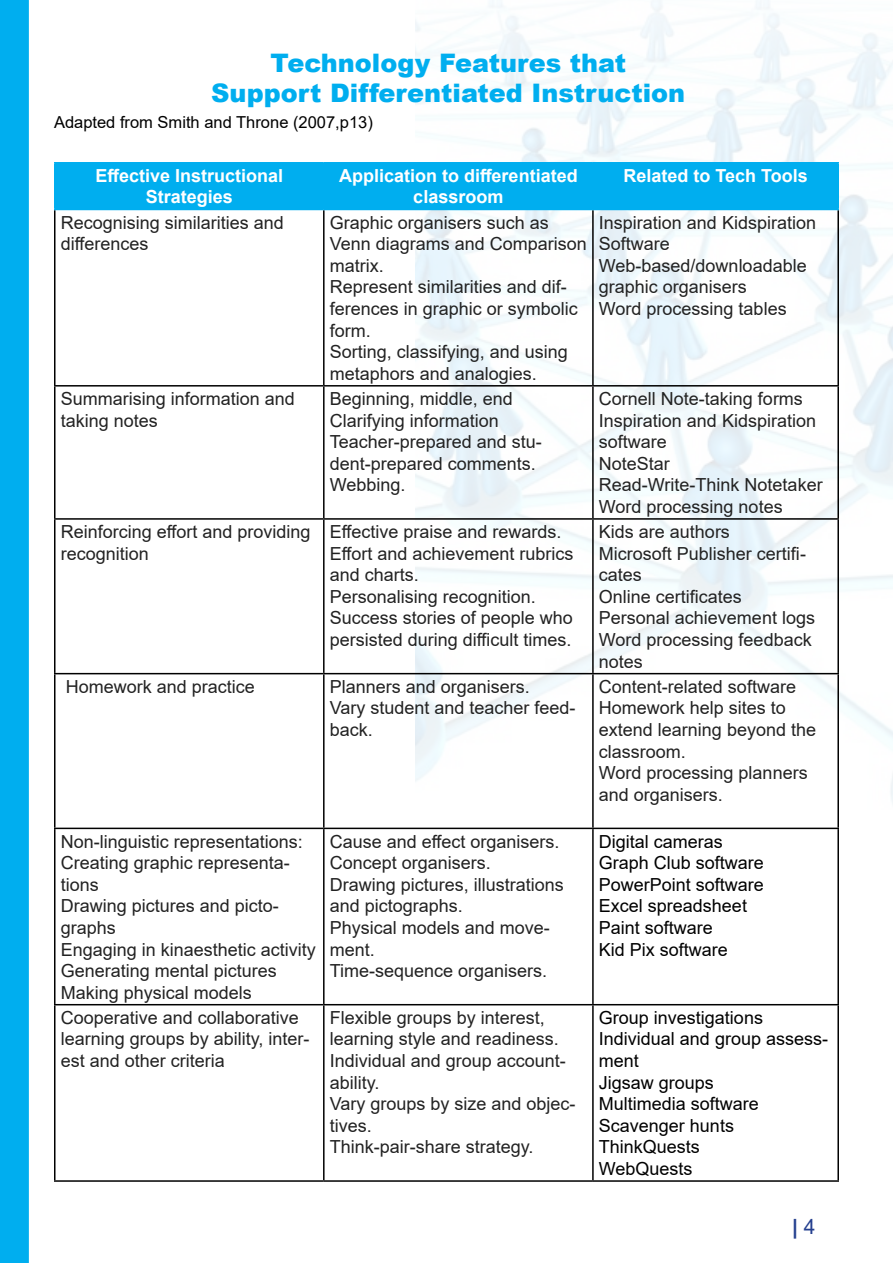
<style>
.page{position:relative;width:893px;height:1263px;background:#fff}
.page>*{position:absolute;margin:0;border:0;box-sizing:border-box;transform-origin:0 0}
.t1{font:900 25.5px/30px "Arial";color:#00aeef;text-align:center}
.t2{font:700 21px "Arial";color:#25408f}
.t3{font:18px/21.6px "Arial";color:#222}
.t4{font:18px/21.6px "Arial";color:#000}
.t5{font:700 18px/21.6px "Arial";color:#fff;text-align:center}
.t6{font:16.5px "Arial";color:#000}
.s1{font-weight:400}
</style>
<div class="page">
<div style="left:0;top:0;width:29px;height:1263px;background:#00aeef;border:2px solid #00aeef"></div>
<div style="left:56px;top:164px;width:781px;height:45px;background:#00aeef"></div>
<hr style="left:54px;top:210px;width:2px;height:175px;background:#000">
<hr style="left:323px;top:210px;width:2px;height:175px;background:#000">
<hr style="left:592px;top:210px;width:2px;height:175px;background:#000">
<hr style="left:837px;top:210px;width:2px;height:175px;background:#000">
<hr style="left:54px;top:385px;width:270px;height:2px;background:#000">
<hr style="left:54px;top:387px;width:2px;height:131px;background:#000">
<hr style="left:324px;top:385px;width:269px;height:2px;background:#000">
<hr style="left:323px;top:387px;width:2px;height:131px;background:#000">
<hr style="left:593px;top:385px;width:246px;height:2px;background:#000">
<hr style="left:592px;top:387px;width:2px;height:131px;background:#000">
<hr style="left:837px;top:387px;width:2px;height:131px;background:#000">
<hr style="left:54px;top:518px;width:270px;height:2px;background:#000">
<hr style="left:54px;top:520px;width:2px;height:153px;background:#000">
<hr style="left:324px;top:518px;width:269px;height:2px;background:#000">
<hr style="left:323px;top:520px;width:2px;height:153px;background:#000">
<hr style="left:593px;top:518px;width:246px;height:2px;background:#000">
<hr style="left:592px;top:520px;width:2px;height:153px;background:#000">
<hr style="left:837px;top:520px;width:2px;height:153px;background:#000">
<hr style="left:54px;top:673px;width:270px;height:1px;background:#000">
<hr style="left:54px;top:674px;width:2px;height:154px;background:#000">
<hr style="left:324px;top:673px;width:269px;height:1px;background:#000">
<hr style="left:323px;top:674px;width:2px;height:154px;background:#000">
<hr style="left:593px;top:673px;width:246px;height:1px;background:#000">
<hr style="left:592px;top:674px;width:2px;height:154px;background:#000">
<hr style="left:837px;top:674px;width:2px;height:154px;background:#000">
<hr style="left:54px;top:828px;width:270px;height:1px;background:#000">
<hr style="left:54px;top:829px;width:2px;height:175px;background:#000">
<hr style="left:324px;top:828px;width:269px;height:1px;background:#000">
<hr style="left:323px;top:829px;width:2px;height:175px;background:#000">
<hr style="left:593px;top:828px;width:246px;height:1px;background:#000">
<hr style="left:592px;top:829px;width:2px;height:175px;background:#000">
<hr style="left:837px;top:829px;width:2px;height:175px;background:#000">
<hr style="left:54px;top:1004px;width:270px;height:1px;background:#000">
<hr style="left:54px;top:1005px;width:2px;height:175px;background:#000">
<hr style="left:324px;top:1004px;width:269px;height:1px;background:#000">
<hr style="left:323px;top:1005px;width:2px;height:175px;background:#000">
<hr style="left:593px;top:1004px;width:246px;height:1px;background:#000">
<hr style="left:592px;top:1005px;width:2px;height:175px;background:#000">
<hr style="left:837px;top:1005px;width:2px;height:175px;background:#000">
<hr style="left:54px;top:1180px;width:270px;height:2px;background:#000">
<hr style="left:324px;top:1180px;width:269px;height:2px;background:#000">
<hr style="left:593px;top:1180px;width:246px;height:2px;background:#000">
<hr style="left:54px;top:162px;width:270px;height:2px;background:#00aeef">
<hr style="left:54px;top:164px;width:2px;height:45px;background:#00aeef">
<hr style="left:324px;top:162px;width:269px;height:2px;background:#00aeef">
<hr style="left:323px;top:164px;width:2px;height:45px;background:#00aeef">
<hr style="left:593px;top:162px;width:246px;height:2px;background:#00aeef">
<hr style="left:592px;top:164px;width:2px;height:45px;background:#00aeef">
<hr style="left:837px;top:164px;width:2px;height:45px;background:#00aeef">
<hr style="left:54px;top:209px;width:270px;height:1px;background:#00aeef">
<hr style="left:324px;top:209px;width:269px;height:1px;background:#00aeef">
<hr style="left:593px;top:209px;width:246px;height:1px;background:#00aeef">
<h1 class="t1" style="left:211px;top:47px;width:476px">Technology Features that<br>Support Differentiated Instruction</h1>
<p class="t6" style="left:54px;top:111px;width:320px">Adapted from Smith and Throne (2007,p13)</p>
<p class="t5" style="left:95px;top:165px;width:189px">Effective Instructional<br>Strategies</p>
<p class="t5" style="left:339px;top:165px;width:240px">Application to differentiated classroom</p>
<p class="t5" style="left:623px;top:165px;width:186px">Related to Tech Tools</p>
<p class="t3" style="left:61px;top:211px;width:225px">Recognising similarities and differences</p>
<p class="t3" style="left:330px;top:211px;width:259px">Graphic organisers such as<br>Venn diagrams and Comparison matrix.<br>Represent similarities and dif&shy;ferences in graphic or symbolic form.<br>Sorting, classifying, and using metaphors and analogies.</p>
<p class="t3" style="left:599px;top:211px;width:219px">Inspiration and Kidspiration<br>Software<br>Web-based/downloadable graphic organisers<br>Word processing tables</p>
<p class="t3" style="left:61px;top:388px;width:236px">Summarising information and taking notes</p>
<p class="t3" style="left:330px;top:388px;width:214px">Beginning, middle, end<br>Clarifying information<br>Teacher-prepared and stu&shy;dent-prepared comments.<br>Webbing.</p>
<p class="t3" style="left:599px;top:388px;width:225px">Cornell Note-taking forms<br>Inspiration and Kidspiration software<br>NoteStar<br>Read-Write-Think Notetaker<br>Word processing notes</p>
<p class="t3" style="left:61px;top:521px;width:251px">Reinforcing effort and providing recognition</p>
<p class="t3" style="left:330px;top:521px;width:245px">Effective praise and rewards.<br>Effort and achievement rubrics and charts.<br>Personalising recognition.<br>Success stories of people who persisted during difficult times.</p>
<p class="t3" style="left:599px;top:521px;width:218px">Kids are authors<br>Microsoft Publisher certifi&shy;cates<br>Online certificates<br>Personal achievement logs<br>Word processing feedback notes</p>
<p class="t3" style="left:66px;top:675px;width:191px">Homework and practice</p>
<p class="t3" style="left:330px;top:675px;width:247px">Planners and organisers.<br>Vary student and teacher feed&shy;back.</p>
<p class="t3" style="left:599px;top:675px;width:219px">Content-related software<br>Homework help sites to extend learning beyond the classroom.<br>Word processing planners and organisers.</p>
<p class="t3" style="left:61px;top:830px;width:257px">Non-linguistic representations:<br>Creating graphic representa&shy;tions<br>Drawing pictures and picto&shy;graphs<br>Engaging in kinaesthetic activity<br>Generating mental pictures<br>Making physical models</p>
<p class="t3" style="left:330px;top:830px;width:236px">Cause and effect organisers.<br>Concept organisers.<br>Drawing pictures, illustrations and pictographs.<br>Physical models and move&shy;ment.<br>Time-sequence organisers.</p>
<p class="t4" style="left:599px;top:830px;width:167px">Digital cameras<br>Graph Club software<br>PowerPoint software<br>Excel spreadsheet<br>Paint software<br>Kid Pix software</p>
<p class="t3" style="left:61px;top:1006px;width:250px">Cooperative and collaborative learning groups by ability, inter&shy;est and other criteria</p>
<p class="t3" style="left:330px;top:1006px;width:247px">Flexible groups by interest, learning style and readiness.<br>Individual and group account&shy;ability.<br>Vary groups by size and objec&shy;tives.<br>Think-pair-share strategy.</p>
<p class="t4" style="left:599px;top:1006px;width:231px">Group investigations<br>Individual and group assess&shy;ment<br>Jigsaw groups<br>Multimedia software<br>Scavenger hunts<br>ThinkQuests<br>WebQuests</p>
<p class="t2" style="left:792px;top:1211px;width:25px">| <span class="s1">4</span></p>
</div>
